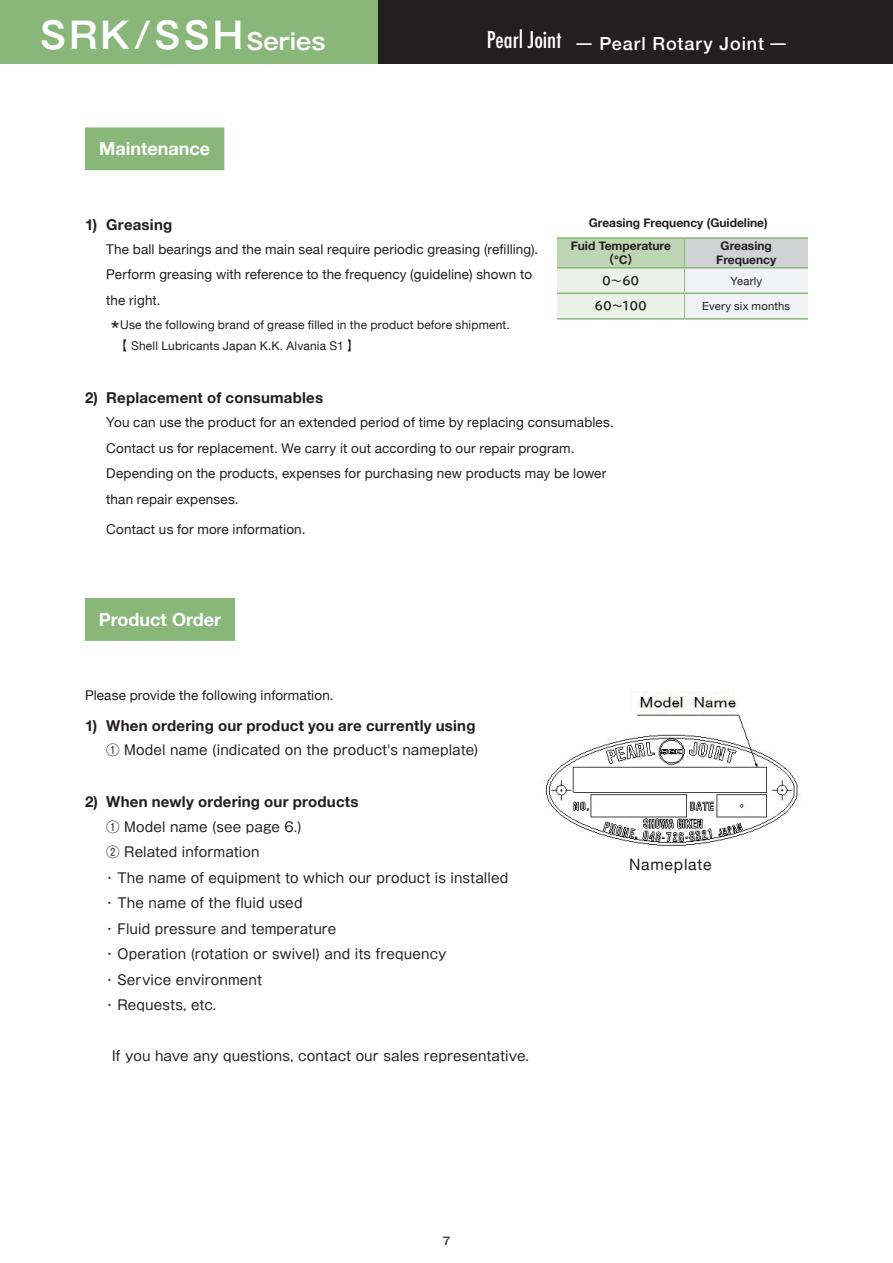
<style>
.page{position:relative;width:893px;height:1263px;background:#fff}
.page>*{position:absolute;margin:0;border:0;box-sizing:border-box;transform-origin:0 0}
.t1{font:700 36px "P Gothic MB101 Pr 6 N De";letter-spacing:.1em;color:#fff;scale:.95 1}
.t2{font:500 18px "Helvetica Neue";letter-spacing:.05em;color:#fff}
.t3{font:700 18px "Helvetica Neue";color:#fff}
.t4{font:15.75px "Helvetica Neue";letter-spacing:.05em;color:#231f20}
.t5{font:700 15px "Helvetica Neue";letter-spacing:.015em;color:#231f20}
.t6{font:13.5px/25.5px "Helvetica Neue";letter-spacing:.01em;color:#231f20}
.t7{font:13.5px/25.5px "P Gothic MB101 Pr 6 N";letter-spacing:.005em;color:#231f20}
.t8{font:12px/21px "Helvetica Neue";letter-spacing:.015em;color:#231f20}
.t9{font:700 12px/13.5px "Helvetica Neue";color:#231f20;text-align:center}
.t10{font:700 12px "P Gothic MB101 Pr 6 N";color:#231f20}
.t11{font:11.25px "Helvetica Neue";letter-spacing:.02em;color:#231f20}
.t12{font:700 11.25px "TBUD Go Std";letter-spacing:-.02em;color:#231f20}
.t13{font:500 10.5px "P Gothic MB101 Pr 6 N";color:#231f20}
.s1{font-size:22.5px}
.s2{font-family:"Futura";font-stretch:condensed;font-size:22.5px}
.s3{font-family:"P Gothic MB101 Pr 6 N";font-weight:400}
.s4{font-family:"P Gothic MB101 Pr 6 N De";font-weight:700}
.s5{font-family:"Helvetica Neue"}
</style>
<div class="page">
<svg style="left:557px;top:239px;width:251px;height:79px"></svg>
<hr style="left:557px;top:237px;width:128px;height:2px;background:#89b679">
<hr style="left:685px;top:237px;width:123px;height:2px;background:#89b679">
<hr style="left:557px;top:267px;width:128px;height:2px;background:#89b679">
<hr style="left:685px;top:267px;width:123px;height:2px;background:#89b679">
<hr style="left:557px;top:293px;width:128px;height:1px;background:#89b679">
<hr style="left:685px;top:293px;width:123px;height:1px;background:#89b679">
<hr style="left:557px;top:318px;width:128px;height:2px;background:#89b679">
<hr style="left:685px;top:318px;width:123px;height:2px;background:#89b679">
<div style="left:0;top:0;width:378px;height:64px;background:#89b679"></div>
<div style="left:378px;top:0;width:515px;height:64px;background:#231f20"></div>
<div style="left:85px;top:128px;width:139px;height:42px;background:#89b679"></div>
<div style="left:85px;top:599px;width:150px;height:41px;background:#89b679"></div>
<div style="left:85px;top:598px;width:150px;height:43px;border:1px solid #89b679"></div>
<img style="left:546px;top:692px;width:252px;height:154px">
<h1 class="t1" style="left:40px;top:15px;width:302px">SRK/SSH<span class="s1">Series</span></h1>
<h2 class="t2" style="left:487px;top:29px;width:302px"><span class="s2">Pearl Joint</span> <span class="s3">ー</span> Pearl Rotary Joint <span class="s3">ー</span></h2>
<h2 class="t3" style="left:99px;top:135px;width:112px">Maintenance</h2>
<p class="t9" style="left:589px;top:216px;width:180px">Greasing Frequency (Guideline)</p>
<p class="t5" style="left:85px;top:213px;width:89px">1) Greasing</p>
<p class="t6" style="left:106px;top:237px;width:434px">The ball bearings and the main seal require periodic greasing (refilling).<br>Perform greasing with reference to the frequency (guideline) shown to the right.</p>
<p class="t8" style="left:85px;top:315px;width:426px"><span class="s4">　　＊</span>Use the following brand of grease filled in the product before shipment.<span class="s4">　　 【</span> Shell Lubricants Japan K.K. Alvania S1 <span class="s4">】</span></p>
<p class="t5" style="left:85px;top:386px;width:240px">2) Replacement of consumables</p>
<p class="t6" style="left:106px;top:411px;width:509px">You can use the product for an extended period of time by replacing consumables.<br>Contact us for replacement. We carry it out according to our repair program.<br>Depending on the products, expenses for purchasing new products may be lower than repair expenses.</p>
<p class="t6" style="left:106px;top:517px;width:201px">Contact us for more information.</p>
<p class="t9" style="left:716px;top:240px;width:62px">Greasing<br>Frequency</p>
<p class="t9" style="left:571px;top:240px;width:102px">Fuid Temperature</p>
<p class="t10" style="left:602px;top:253px;width:39px">（<span class="s5">℃</span>）</p>
<p class="t12" style="left:602px;top:271px;width:39px">0～60</p>
<p class="t11" style="left:730px;top:272px;width:33px">Yearly</p>
<p class="t12" style="left:595px;top:297px;width:54px">60～100</p>
<p class="t11" style="left:702px;top:298px;width:89px">Every six months</p>
<h2 class="t3" style="left:99px;top:605px;width:124px">Product Order</h2>
<p class="t6" style="left:85px;top:683px;width:250px">Please provide the following information.</p>
<p class="t5" style="left:85px;top:713px;width:392px">1) When ordering our product you are currently using</p>
<p class="t7" style="left:106px;top:737px;width:374px">① Model name (indicated on the product's nameplate)</p>
<p class="t5" style="left:85px;top:790px;width:275px">2) When newly ordering our products</p>
<p class="t7" style="left:103px;top:814px;width:407px">① Model name (see page 6.)<br>② Related information<br>・ The name of equipment to which our product is installed・ The name of the fluid used<br>・ Fluid pressure and temperature<br>・ Operation (rotation or swivel) and its frequency<br>・ Service environment<br>・ Requests, etc.</p>
<p class="t7" style="left:85px;top:1043px;width:445px">　　If you have any questions, contact our sales representative.</p>
<p class="t13" style="left:442px;top:1235px;width:9px">7</p>
<p class="t4" style="left:629px;top:852px;width:84px">Nameplate</p>
</div>
